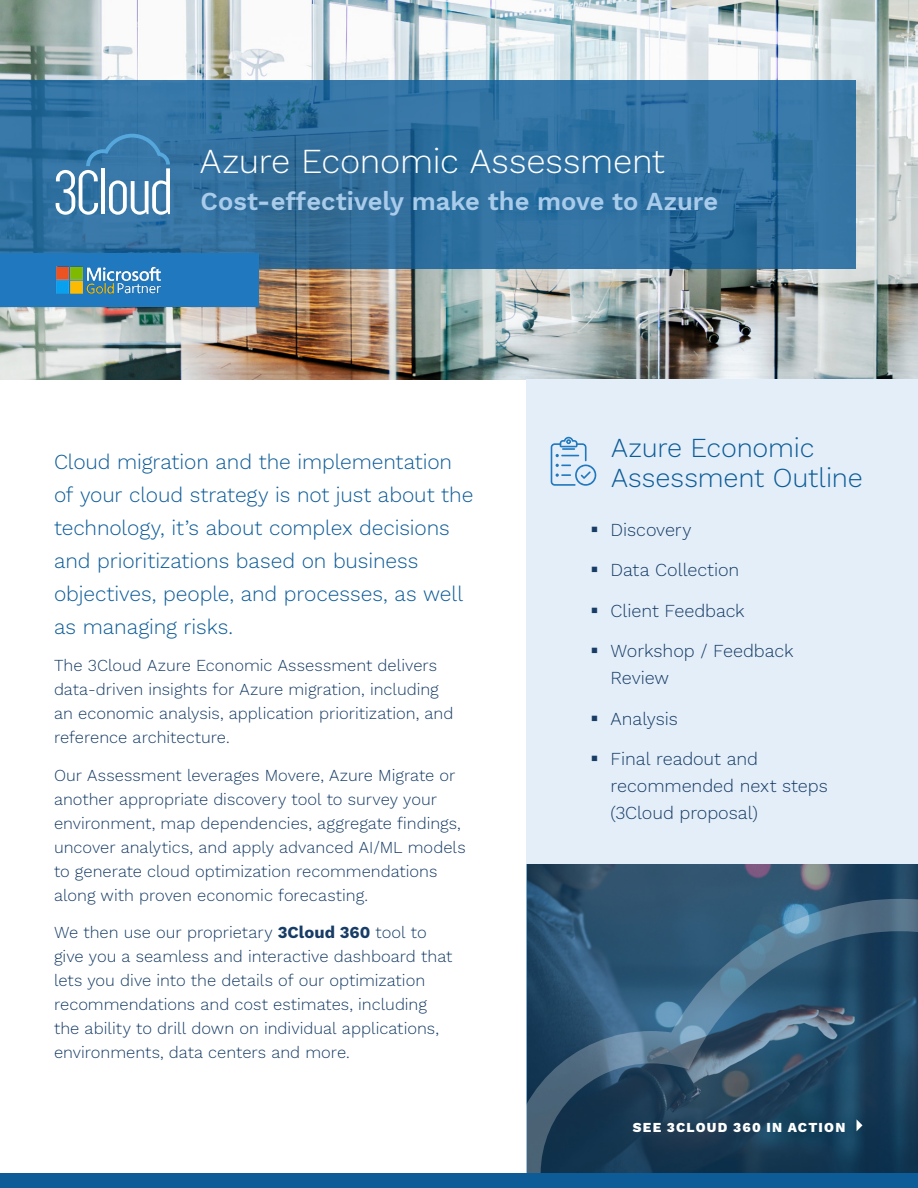
<style>
.page{position:relative;width:918px;height:1188px;background:#fff}
.page>*{position:absolute;margin:0;border:0;box-sizing:border-box;transform-origin:0 0}
.t1{font:300 34.5px "Work Sans";letter-spacing:-.01em;color:#fff}
.t2{font:300 27px/30px "Work Sans";letter-spacing:-.005em;color:#0d5c98}
.t3{font:600 25.5px "Work Sans";color:#aacceb}
.t4{font:300 21px/33px "Work Sans";letter-spacing:-.005em;color:#0d5c98}
.t5{font:300 18px/27px "Work Sans";letter-spacing:-.005em;color:#173c66}
.t6{font:300 16.5px/24px "Work Sans";color:#173c66}
.t7{font:800 13.5px "Work Sans";letter-spacing:.09em;color:#fff}
.s1{font-weight:700}
</style>
<div class="page">
<img style="left:0;top:0;width:918px;height:379px">
<div style="left:526px;top:379px;width:392px;height:809px;background:#e3eef8"></div>
<svg style="left:0;top:80px;width:856px;height:188px;background:#3171a0"></svg>
<svg style="left:56px;top:134px;width:114px;height:81px;background:#598fb7"></svg>
<div style="left:0;top:253px;width:258px;height:54px;background:#2078be"></div>
<img style="left:56px;top:266px;width:105px;height:28px">
<svg style="left:551px;top:437px;width:45px;height:49px"></svg>
<svg style="left:526px;top:864px;width:392px;height:35px;background:#31516b"></svg>
<svg style="left:508px;top:899px;width:410px;height:275px;background:#365974"></svg>
<svg style="left:857px;top:1119px;width:6px;height:12px"></svg>
<div style="left:0;top:1174px;width:918px;height:14px;background:#0d5c98"></div>
<p class="t1" style="left:200px;top:135px;width:467px">Azure Economic Assessment</p>
<p class="t3" style="left:201px;top:182px;width:519px">Cost-effectively make the move to Azure</p>
<p class="t4" style="left:54px;top:444px;width:421px">Cloud migration and the implementation of your cloud strategy is not just about the technology, it’s about complex decisions and prioritizations based on business objectives, people, and processes, as well as managing risks.</p>
<p class="t6" style="left:54px;top:653px;width:401px">The 3Cloud Azure Economic Assessment delivers data-driven insights for Azure migration, including an economic analysis, application prioritization, and reference architecture.</p>
<p class="t6" style="left:54px;top:763px;width:413px">Our Assessment leverages Movere, Azure Migrate or another appropriate discovery tool to survey your environment, map dependencies, aggregate findings, uncover analytics, and apply advanced AI/ML models to generate cloud optimization recommendations along with proven economic forecasting.</p>
<p class="t6" style="left:54px;top:920px;width:400px">We then use our proprietary <span class="s1">3Cloud 360</span> tool to give you a seamless and interactive dashboard that lets you dive into the details of our optimization recommendations and cost estimates, including the ability to drill down on individual applications, environments, data centers and more.</p>
<p class="t2" style="left:611px;top:432px;width:253px">Azure Economic<br>Assessment Outline</p>
<p class="t5" style="left:611px;top:515px;width:82px">Discovery</p>
<p class="t5" style="left:611px;top:556px;width:130px">Data Collection</p>
<p class="t5" style="left:611px;top:596px;width:136px">Client Feedback</p>
<p class="t5" style="left:611px;top:637px;width:184px">Workshop / Feedback<br>Review</p>
<p class="t5" style="left:611px;top:704px;width:69px">Analysis</p>
<p class="t5" style="left:611px;top:745px;width:219px">Final readout and recommended next steps (3Cloud proposal)</p>
<p class="t7" style="left:633px;top:1117px;width:214px">SEE 3CLOUD 360 IN ACTION</p>
</div>
